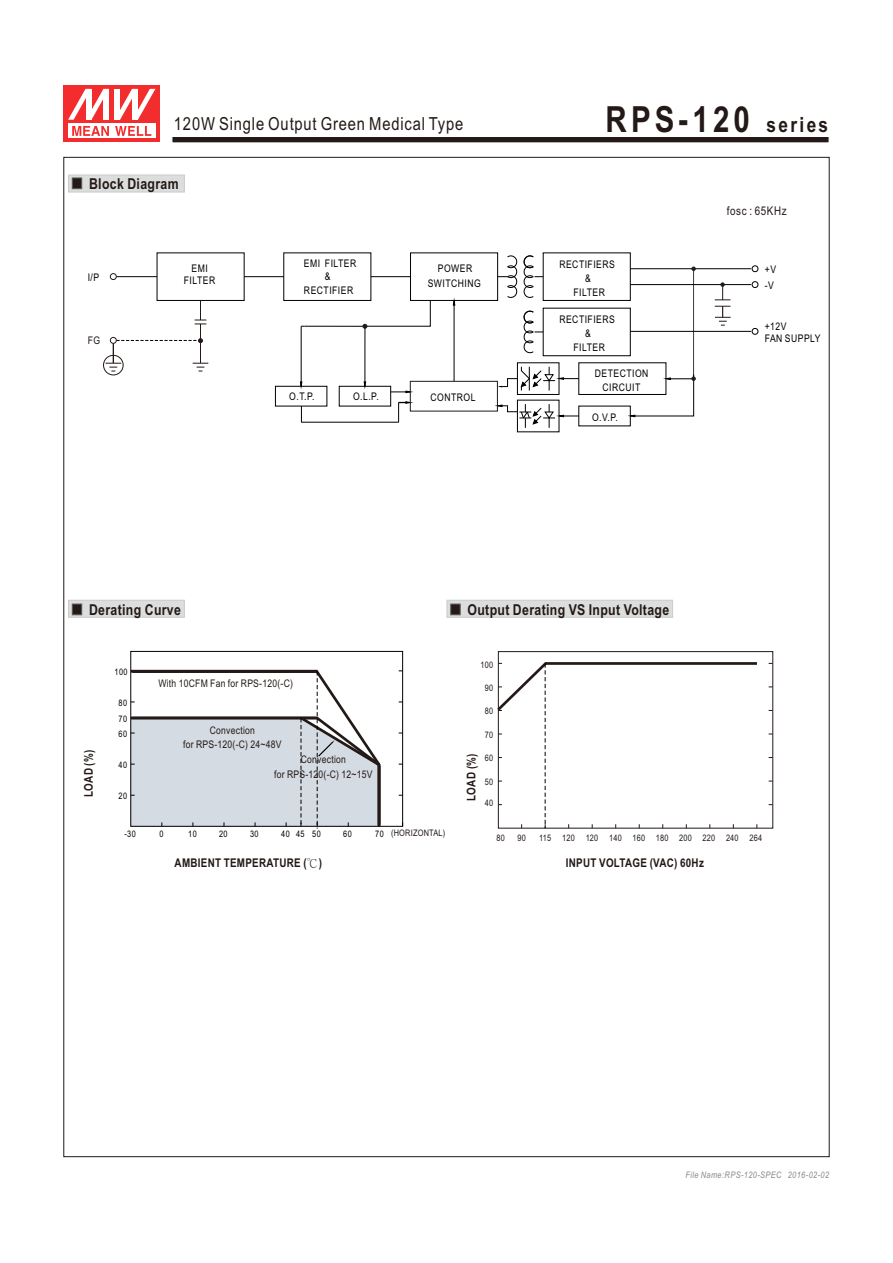
<style>
.page{position:relative;width:893px;height:1263px;background:#fff}
.page>*{position:absolute;margin:0;border:0;box-sizing:border-box;transform-origin:0 0}
.t1{font:700 36px "Arial Narrow";letter-spacing:.115em;color:#231916}
.t2{font:18px "Arial Narrow";letter-spacing:.045em;color:#231916}
.t3{font:700 15px "Arial Narrow";letter-spacing:.025em;color:#231916}
.t4{font:700 12px "Arial Narrow";letter-spacing:.025em;color:#231916}
.t5{font:12px "Arial Narrow";letter-spacing:.045em;color:#231916}
.t6{font:10.5px/11.9px "Arial Narrow";letter-spacing:.045em;color:#000;text-align:center}
.t7{font:10.5px/14.2px "Arial Narrow";letter-spacing:.025em;color:#231916;text-align:center}
.t8{font:9px "Arial Narrow";letter-spacing:.025em;color:#231916}
.t9{font:9px "Arial Narrow";letter-spacing:.045em;color:#000}
.t10{font:italic 9px "Arial Narrow";letter-spacing:.045em;color:#898989}
.s1{font-size:21px}
.s2{color:#000}
.s3{font-family:"Ming Li U";font-weight:400}
</style>
<div class="page">
<svg style="left:68px;top:175px;width:117px;height:17px;background:#d0d0d0"></svg>
<svg style="left:447px;top:600px;width:226px;height:18px;background:#d5d6d6"></svg>
<svg style="left:68px;top:600px;width:117px;height:18px;background:#d0d1d1"></svg>
<div style="left:517px;top:363px;width:42px;height:32px;border:1px solid #000"></div>
<div style="left:339px;top:386px;width:52px;height:20px;border:1px solid #000"></div>
<div style="left:275px;top:386px;width:52px;height:20px;border:1px solid #000"></div>
<div style="left:543px;top:253px;width:87px;height:48px;border:1px solid #000"></div>
<div style="left:543px;top:308px;width:87px;height:48px;border:1px solid #000"></div>
<svg style="left:752px;top:265px;width:6px;height:7px"></svg>
<hr style="left:630px;top:268px;width:121px;height:1px;background:#000">
<hr style="left:630px;top:284px;width:121px;height:1px;background:#000">
<hr style="left:630px;top:331px;width:121px;height:1px;background:#000">
<svg style="left:752px;top:281px;width:6px;height:7px"></svg>
<svg style="left:752px;top:328px;width:6px;height:7px"></svg>
<svg style="left:524px;top:256px;width:19px;height:42px"></svg>
<svg style="left:524px;top:311px;width:19px;height:42px"></svg>
<div style="left:284px;top:253px;width:87px;height:48px;border:1px solid #000"></div>
<div style="left:157px;top:253px;width:87px;height:48px;border:1px solid #000"></div>
<div style="left:410px;top:253px;width:88px;height:48px;border:1px solid #000"></div>
<hr style="left:116px;top:276px;width:41px;height:1px;background:#000">
<hr style="left:244px;top:276px;width:40px;height:1px;background:#000">
<hr style="left:371px;top:276px;width:39px;height:1px;background:#000">
<svg style="left:498px;top:256px;width:19px;height:42px"></svg>
<hr style="left:454px;top:303px;width:1px;height:78px;background:#000">
<svg style="left:301px;top:406px;width:1px;height:16px"></svg>
<hr style="left:301px;top:422px;width:98px;height:1px;background:#000">
<hr style="left:305px;top:326px;width:60px;height:1px;background:#000">
<hr style="left:301px;top:326px;width:1px;height:59px;background:#000">
<hr style="left:693px;top:270px;width:1px;height:109px;background:#000">
<svg style="left:497px;top:366px;width:82px;height:25px"></svg>
<svg style="left:497px;top:404px;width:82px;height:24px"></svg>
<svg style="left:398px;top:402px;width:13px;height:20px"></svg>
<hr style="left:200px;top:324px;width:1px;height:39px;background:#231916">
<svg style="left:195px;top:300px;width:11px;height:25px"></svg>
<div style="left:410px;top:381px;width:88px;height:30px;border:1px solid #231916"></div>
<svg style="left:363px;top:300px;width:68px;height:93px"></svg>
<svg style="left:630px;top:374px;width:66px;height:43px"></svg>
<svg style="left:691px;top:267px;width:5px;height:4px"></svg>
<svg style="left:715px;top:282px;width:16px;height:44px"></svg>
<svg style="left:103px;top:337px;width:105px;height:38px"></svg>
<div style="left:110px;top:273px;width:6px;height:7px;border:1px solid #231916;border-radius:50%"></div>
<div style="left:498px;top:651px;width:275px;height:177px;border:1px solid #231916"></div>
<hr style="left:545px;top:662px;width:212px;height:3px;background:#231916">
<div style="left:131px;top:651px;width:272px;height:175px;border:1px solid #000"></div>
<svg style="left:172px;top:137px;width:657px;height:6px;background:#3b322f"></svg>
<div style="left:64px;top:85px;width:96px;height:57px;background:#f32c2e"></div>
<div style="left:68px;top:123px;width:88px;height:15px;background:#fff"></div>
<svg style="left:115px;top:126px;width:36px;height:10px"></svg>
<svg style="left:72px;top:126px;width:37px;height:10px"></svg>
<svg style="left:68px;top:89px;width:36px;height:31px"></svg>
<div style="left:86px;top:89px;width:5px;height:31px;background:#fff"></div>
<div style="left:104px;top:89px;width:5px;height:31px;background:#fff"></div>
<svg style="left:115px;top:89px;width:40px;height:31px"></svg>
<div style="left:132px;top:89px;width:5px;height:31px;background:#fff"></div>
<svg style="left:130px;top:667px;width:253px;height:162px"></svg>
<svg style="left:497px;top:659px;width:53px;height:169px"></svg>
<h2 class="t2" style="left:174px;top:117px;width:291px">120W Single Output Green Medical Type</h2>
<h1 class="t1" style="left:606px;top:106px;width:224px">RPS-120 <span class="s1">series</span></h1>
<h3 class="t3" style="left:89px;top:178px;width:91px">Block Diagram</h3>
<p class="t6" style="left:88px;top:272px;width:13px">I/P</p>
<p class="t7" style="left:88px;top:335px;width:14px">FG</p>
<p class="t6" style="left:304px;top:259px;width:54px">EMI FILTER</p>
<p class="t6" style="left:304px;top:286px;width:51px">RECTIFIER</p>
<p class="t6" style="left:184px;top:264px;width:33px">EMI<br>FILTER</p>
<p class="t6" style="left:428px;top:262px;width:55px;line-height:15px">POWER<br>SWITCHING</p>
<p class="t6" style="left:325px;top:271px;width:7px">&amp;</p>
<p class="t6" style="left:289px;top:392px;width:27px">O.T.P.</p>
<p class="t6" style="left:353px;top:392px;width:27px">O.L.P.</p>
<p class="t6" style="left:431px;top:392px;width:46px">CONTROL</p>
<p class="t6" style="left:559px;top:259px;width:57px">RECTIFIERS</p>
<p class="t6" style="left:585px;top:273px;width:7px">&amp;</p>
<p class="t6" style="left:574px;top:287px;width:33px">FILTER</p>
<p class="t6" style="left:559px;top:314px;width:57px">RECTIFIERS</p>
<p class="t6" style="left:585px;top:328px;width:7px">&amp;</p>
<p class="t6" style="left:574px;top:342px;width:33px">FILTER</p>
<p class="t6" style="left:595px;top:368px;width:55px">DETECTION</p>
<p class="t6" style="left:603px;top:382px;width:39px">CIRCUIT</p>
<p class="t6" style="left:592px;top:412px;width:27px">O.V.P.</p>
<p class="t5" style="left:727px;top:206px;width:61px">fosc : 65KHz</p>
<p class="t6" style="left:765px;top:262px;width:13px;line-height:15.9px;text-align:left">+V -V</p>
<p class="t6" style="left:765px;top:321px;width:57px;text-align:left">+12V<br>FAN SUPPLY</p>
<h3 class="t3" style="left:89px;top:604px;width:93px">Derating Curve</h3>
<h3 class="t3" style="left:467px;top:604px;width:203px">Output Derating VS Input Voltage</h3>
<p class="t4" style="left:84px;top:797px;width:49px;rotate:-90deg">LOAD (%)</p>
<p class="t9" style="left:115px;top:668px;width:15px">100</p>
<p class="t9" style="left:118px;top:699px;width:10px">80</p>
<p class="t9" style="left:118px;top:730px;width:10px">60</p>
<p class="t9" style="left:118px;top:715px;width:10px">70</p>
<p class="t9" style="left:118px;top:761px;width:10px">40</p>
<p class="t9" style="left:118px;top:792px;width:10px">20</p>
<p class="t7" style="left:158px;top:677px;width:136px">With 10CFM Fan for RPS-120(-C)</p>
<p class="t7" style="left:183px;top:724px;width:100px">Convection<br>for RPS-120(-C) 24~48V</p>
<p class="t7" style="left:274px;top:753px;width:100px">Convection<br>for RPS-120(-C) 12~15V</p>
<p class="t8" style="left:481px;top:661px;width:14px">100</p>
<p class="t8" style="left:485px;top:684px;width:10px">90</p>
<p class="t8" style="left:485px;top:708px;width:10px">80</p>
<p class="t8" style="left:485px;top:731px;width:10px">70</p>
<p class="t8" style="left:485px;top:755px;width:10px">60</p>
<p class="t8" style="left:485px;top:778px;width:10px">50</p>
<p class="t8" style="left:485px;top:799px;width:10px">40</p>
<p class="t4" style="left:467px;top:801px;width:49px;rotate:-90deg">LOAD (%)</p>
<p class="t9" style="left:124px;top:830px;width:13px">-30</p>
<p class="t9" style="left:159px;top:830px;width:6px">0</p>
<p class="t9" style="left:188px;top:830px;width:10px">10</p>
<p class="t9" style="left:219px;top:830px;width:10px">20</p>
<p class="t9" style="left:250px;top:830px;width:10px">30</p>
<p class="t9" style="left:281px;top:830px;width:25px">40 45</p>
<p class="t9" style="left:312px;top:830px;width:10px">50</p>
<p class="t9" style="left:343px;top:830px;width:10px">60</p>
<p class="t8" style="left:375px;top:830px;width:72px"><span class="s2">70</span> (HORIZONTAL)</p>
<p class="t8" style="left:496px;top:835px;width:10px">80</p>
<p class="t8" style="left:518px;top:835px;width:10px">90</p>
<p class="t8" style="left:539px;top:835px;width:224px">115 120 120 140 160 180 200 220 240 264</p>
<p class="t4" style="left:175px;top:859px;width:149px">AMBIENT TEMPERATURE (<span class="s3">℃</span>)</p>
<p class="t4" style="left:566px;top:859px;width:140px">INPUT VOLTAGE (VAC) 60Hz</p>
<p class="t10" style="left:686px;top:1171px;width:145px">File Name:RPS-120-SPEC 2016-02-02</p>
</div>
